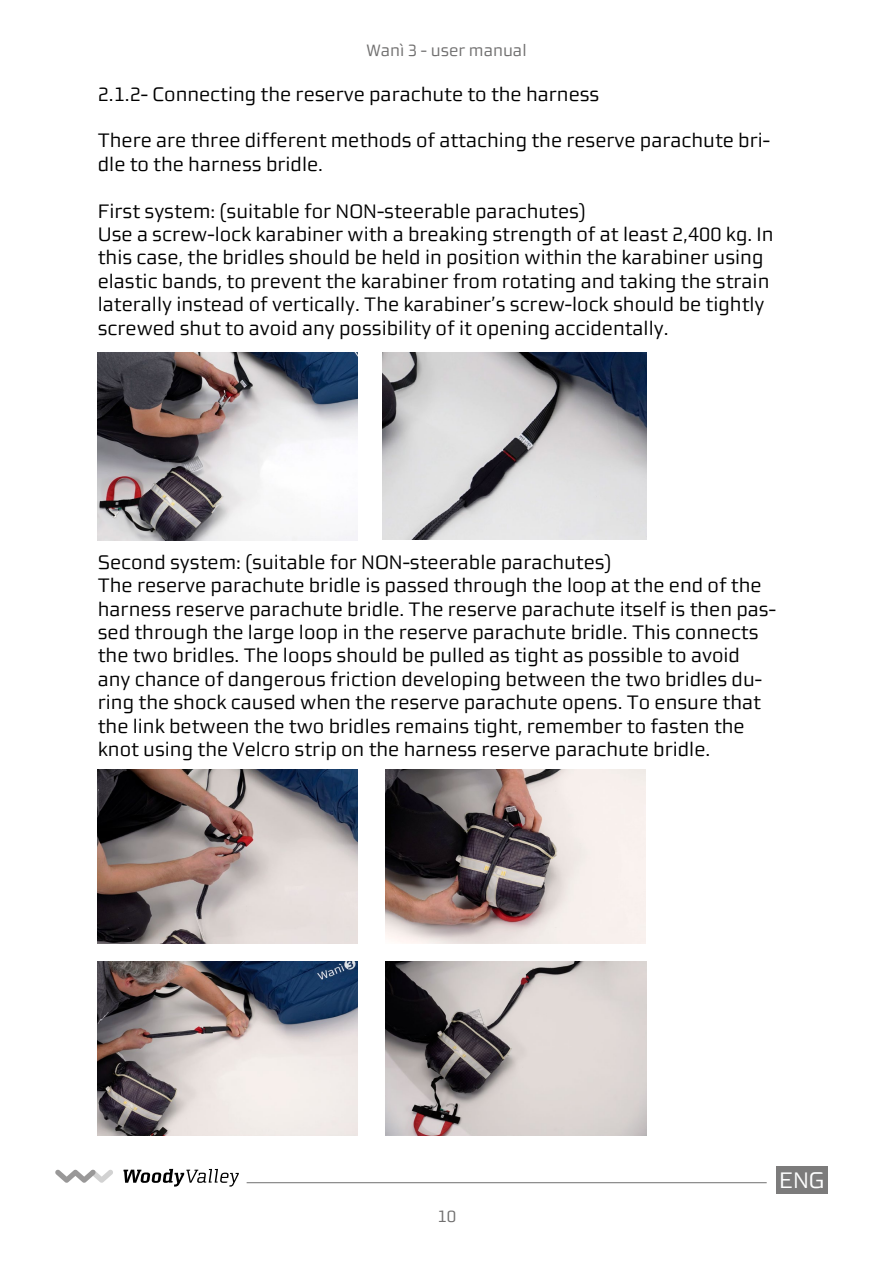
<style>
.page{position:relative;width:893px;height:1263px;background:#fff}
.page>*{position:absolute;margin:0;border:0;box-sizing:border-box;transform-origin:0 0}
.t1{font:22.5px "Morgan Sans Lining";color:#fff}
.t2{font:19.5px/23.4px "Morgan Sans Lining";color:#000}
.t3{font:16.5px "Morgan Sans Lining";color:#706f6f}
</style>
<div class="page">
<hr style="left:247px;top:1182px;width:520px;height:1px;background:#706f6f">
<svg style="left:123px;top:1169px;width:116px;height:17px"></svg>
<svg style="left:55px;top:1169px;width:58px;height:14px"></svg>
<div style="left:776px;top:1166px;width:51px;height:28px;background:#7c7b7b"></div>
<img style="left:98px;top:353px;width:259px;height:187px">
<img style="left:382px;top:353px;width:264px;height:187px">
<img style="left:97px;top:770px;width:261px;height:173px">
<img style="left:386px;top:770px;width:260px;height:173px">
<img style="left:97px;top:962px;width:261px;height:173px">
<img style="left:386px;top:962px;width:260px;height:173px">
<p class="t3" style="left:366px;top:41px;width:162px">Wanì 3 - user manual</p>
<p class="t2" style="left:98px;top:82px;width:503px">2.1.2- Connecting the reserve parachute to the harness</p>
<p class="t2" style="left:98px;top:129px;width:674px">There are three different methods of attaching the reserve parachute bri&shy;dle to the harness bridle.</p>
<p class="t2" style="left:98px;top:199px;width:677px">First system: (suitable for NON-steerable parachutes)<br>Use a screw-lock karabiner with a breaking strength of at least 2,400 kg. In this case, the bridles should be held in position within the karabiner using elastic bands, to prevent the karabiner from rotating and taking the strain laterally instead of vertically. The karabiner’s screw-lock should be tightly screwed shut to avoid any possibility of it opening accidentally.</p>
<p class="t2" style="left:98px;top:550px;width:680px">Second system: (suitable for NON-steerable parachutes)<br>The reserve parachute bridle is passed through the loop at the end of the harness reserve parachute bridle. The reserve parachute itself is then pas&shy;sed through the large loop in the reserve parachute bridle. This connects the two bridles. The loops should be pulled as tight as possible to avoid any chance of dangerous friction developing between the two bridles du&shy;ring the shock caused when the reserve parachute opens. To ensure that the link between the two bridles remains tight, remember to fasten the knot using the Velcro strip on the harness reserve parachute bridle.</p>
<p class="t3" style="left:437px;top:1207px;width:20px">10</p>
<p class="t1" style="left:779px;top:1167px;width:47px">ENG</p>
</div>
